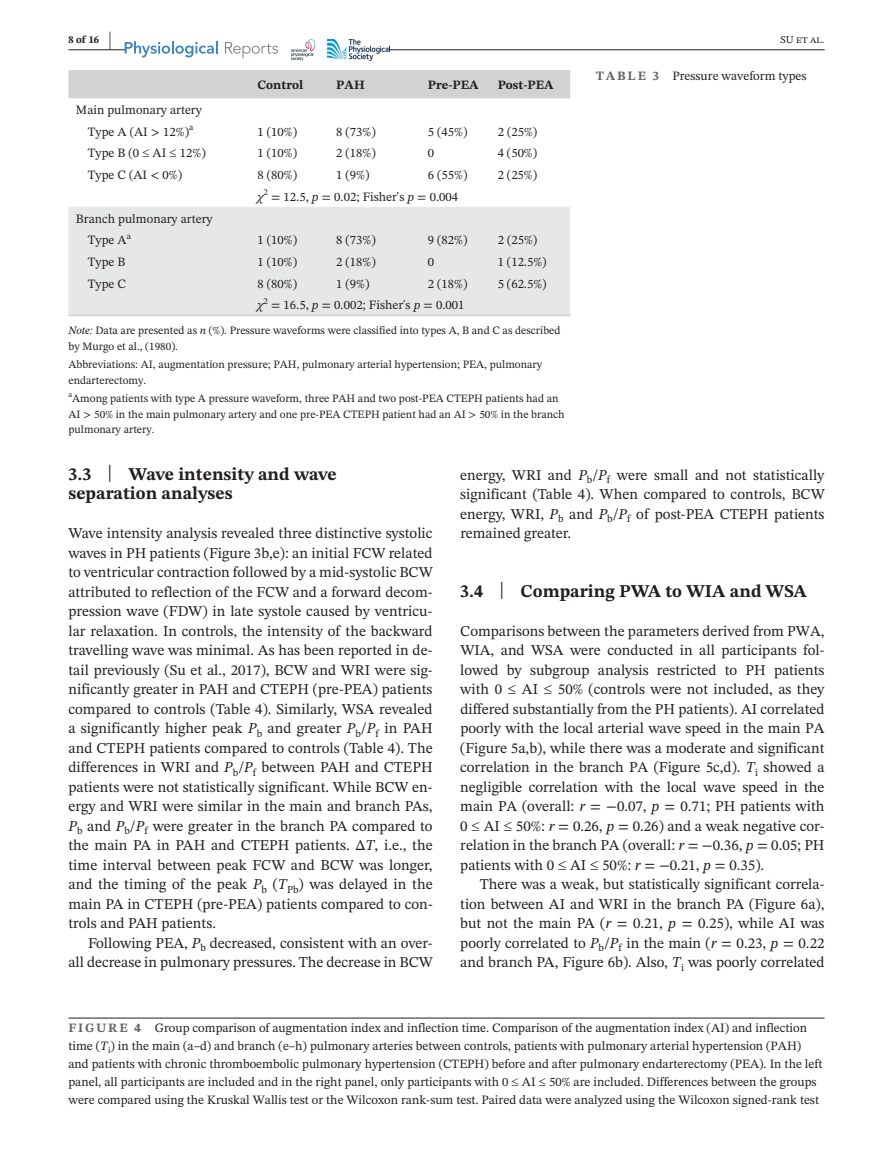
<style>
.page{position:relative;width:893px;height:1174px;background:#fff}
.page>*{position:absolute;margin:0;border:0;box-sizing:border-box;transform-origin:0 0}
.t1{font:700 18px/19.5px "STIX Two Text";color:#231f20}
.t2{font:15px/19.5px "STIX Two Text";color:#231f20;text-align:justify}
.t3{font:12.75px/18px "STIX Two Text";color:#231f20}
.t4{font:700 12.75px "STIX Two Text";color:#231f20}
.t5{font:11.25px/15.8px "STIX Two Text";color:#231f20}
.t6{font:10.5px "STIX Two Text";color:#231f20}
.t7{font:700 10.5px "STIX Two Text";color:#231f20}
.t8{font:7.8px "STIX Two Text";color:#231f20}
.s1{font-size:21px}
.s2{font-style:italic}
.s3{font-weight:700;color:#636366}
.s4{font-weight:400;font-size:23.7px}
</style>
<div class="page">
<hr style="left:68px;top:49px;width:756px;height:1px;background:#231f20">
<div style="left:125px;top:39px;width:264px;height:21px;background:#fff"></div>
<svg style="left:291px;top:39px;width:24px;height:21px"></svg>
<img style="left:328px;top:39px;width:61px;height:21px">
<svg style="left:125px;top:41px;width:93px;height:16px"></svg>
<svg style="left:225px;top:42px;width:53px;height:16px"></svg>
<div style="left:68px;top:70px;width:502px;height:28px;background:#d1d2d4"></div>
<div style="left:68px;top:207px;width:502px;height:108px;background:#e6e7e9"></div>
<hr style="left:68px;top:315px;width:182px;height:1px;background:#d1d2d4">
<hr style="left:250px;top:315px;width:79px;height:1px;background:#d1d2d4">
<hr style="left:329px;top:315px;width:91px;height:1px;background:#d1d2d4">
<hr style="left:420px;top:315px;width:70px;height:1px;background:#d1d2d4">
<hr style="left:490px;top:315px;width:80px;height:1px;background:#d1d2d4">
<hr style="left:68px;top:1017px;width:756px;height:1px;background:#231f20">
<p class="t7" style="left:68px;top:32px;width:44px">8 of 16 <span class="s1">|</span></p>
<p class="t6" style="left:781px;top:32px;width:45px">SU et al.</p>
<p class="t3" style="left:76px;top:99px;width:128px;line-height:21.8px;text-align:center">Main pulmonary artery<br>Type A (AI &gt; 12%)<sup>a</sup></p>
<p class="t4" style="left:258px;top:76px;width:47px">Control</p>
<p class="t4" style="left:336px;top:76px;width:30px">PAH</p>
<p class="t4" style="left:428px;top:76px;width:52px">Pre-PEA</p>
<p class="t4" style="left:498px;top:76px;width:57px">Post-PEA</p>
<p class="t3" style="left:258px;top:122px;width:41px">1 (10%)</p>
<p class="t3" style="left:336px;top:122px;width:41px">8 (73%)</p>
<p class="t3" style="left:428px;top:122px;width:41px">5 (45%)</p>
<p class="t3" style="left:498px;top:122px;width:41px">2 (25%)</p>
<p class="t3" style="left:88px;top:144px;width:119px">Type B (0 ≤ AI ≤ 12%)</p>
<p class="t3" style="left:258px;top:144px;width:41px">1 (10%)</p>
<p class="t3" style="left:336px;top:144px;width:41px">2 (18%)</p>
<p class="t3" style="left:428px;top:144px;width:8px">0</p>
<p class="t3" style="left:498px;top:144px;width:41px">4 (50%)</p>
<p class="t3" style="left:88px;top:166px;width:96px">Type C (AI &lt; 0%)</p>
<p class="t3" style="left:258px;top:166px;width:41px">8 (80%)</p>
<p class="t3" style="left:336px;top:166px;width:35px">1 (9%)</p>
<p class="t3" style="left:428px;top:166px;width:41px">6 (55%)</p>
<p class="t3" style="left:498px;top:166px;width:41px">2 (25%)</p>
<p class="t3" style="left:258px;top:187px;width:202px"><span class="s2">χ</span><sup>2</sup> = 12.5, <span class="s2">p</span> = 0.02; Fisher's <span class="s2">p</span> = 0.004</p>
<p class="t3" style="left:88px;top:207px;width:126px;line-height:21.8px;text-indent:-12px">Branch pulmonary artery<br>Type A<sup>a</sup></p>
<p class="t3" style="left:258px;top:231px;width:41px">1 (10%)</p>
<p class="t3" style="left:336px;top:231px;width:41px">8 (73%)</p>
<p class="t3" style="left:428px;top:231px;width:41px">9 (82%)</p>
<p class="t3" style="left:498px;top:231px;width:41px">2 (25%)</p>
<p class="t3" style="left:88px;top:253px;width:39px">Type B</p>
<p class="t3" style="left:258px;top:253px;width:41px">1 (10%)</p>
<p class="t3" style="left:336px;top:253px;width:41px">2 (18%)</p>
<p class="t3" style="left:428px;top:253px;width:8px">0</p>
<p class="t3" style="left:498px;top:253px;width:50px">1 (12.5%)</p>
<p class="t3" style="left:88px;top:274px;width:40px">Type C</p>
<p class="t3" style="left:258px;top:274px;width:41px">8 (80%)</p>
<p class="t3" style="left:336px;top:274px;width:35px">1 (9%)</p>
<p class="t3" style="left:428px;top:274px;width:41px">2 (18%)</p>
<p class="t3" style="left:498px;top:274px;width:50px">5 (62.5%)</p>
<p class="t3" style="left:258px;top:296px;width:208px"><span class="s2">χ</span><sup>2</sup> = 16.5, <span class="s2">p</span> = 0.002; Fisher's <span class="s2">p</span> = 0.001</p>
<p class="t5" style="left:68px;top:322px;width:494px"><span class="s2">Note:</span> Data are presented as <span class="s2">n</span> (%). Pressure waveforms were classified into types A, B and C as described by Murgo et al., (1980).</p>
<p class="t5" style="left:68px;top:356px;width:475px">Abbreviations: AI, augmentation pressure; PAH, pulmonary arterial hypertension; PEA, pulmonary endarterectomy.</p>
<p class="t8" style="left:68px;top:388px;width:5px">a</p>
<p class="t5" style="left:68px;top:390px;width:498px;text-indent:4px">Among patients with type A pressure waveform, three PAH and two post-PEA CTEPH patients had an<br>AI &gt; 50% in the main pulmonary artery and one pre-PEA CTEPH patient had an AI &gt; 50% in the branch pulmonary artery.</p>
<p class="t3" style="left:596px;top:66px;width:212px"><span class="s3">TABLE 3</span> Pressure waveform types</p>
<p class="t1" style="left:68px;top:464px;width:270px">3.3 <span class="s4">|</span> Wave intensity and wave separation analyses</p>
<p class="t2" style="left:68px;top:523px;width:366px">Wave intensity analysis revealed three distinctive systolic waves in PH patients (Figure 3b,e): an initial FCW related to ventricular contraction followed by a mid-systolic BCW attributed to reflection of the FCW and a forward decom&shy;pression wave (FDW) in late systole caused by ventricu&shy;lar relaxation. In controls, the intensity of the backward travelling wave was minimal. As has been reported in de&shy;tail previously (Su et al., 2017), BCW and WRI were sig&shy;nificantly greater in PAH and CTEPH (pre-PEA) patients compared to controls (Table 4). Similarly, WSA revealed a significantly higher peak <span class="s2">P</span><sub>b</sub> and greater <span class="s2">P</span><sub>b</sub>/<span class="s2">P</span><sub>f</sub> in PAH and CTEPH patients compared to controls (Table 4). The differences in WRI and <span class="s2">P</span><sub>b</sub>/<span class="s2">P</span><sub>f</sub> between PAH and CTEPH patients were not statistically significant. While BCW en&shy;ergy and WRI were similar in the main and branch PAs, <span class="s2">P</span><sub>b</sub> and <span class="s2">P</span><sub>b</sub>/<span class="s2">P</span><sub>f</sub> were greater in the branch PA compared to the main PA in PAH and CTEPH patients. Δ<span class="s2">T</span>, i.e., the time interval between peak FCW and BCW was longer, and the timing of the peak <span class="s2">P</span><sub>b</sub> (<span class="s2">T</span><sub>Pb</sub>) was delayed in the main PA in CTEPH (pre-PEA) patients compared to con&shy;trols and PAH patients.</p>
<p class="t2" style="left:68px;top:933px;width:366px;text-align:right">Following PEA, <span class="s2">P</span><sub>b</sub> decreased, consistent with an over-<br>all decrease in pulmonary pressures. The decrease in BCW</p>
<p class="t2" style="left:460px;top:465px;width:366px">energy, WRI and <span class="s2">P</span><sub>b</sub>/<span class="s2">P</span><sub>f</sub> were small and not statistically significant (Table 4). When compared to controls, BCW energy, WRI, <span class="s2">P</span><sub>b</sub> and <span class="s2">P</span><sub>b</sub>/<span class="s2">P</span><sub>f</sub> of post-PEA CTEPH patients remained greater.</p>
<p class="t1" style="left:460px;top:581px;width:348px">3.4 <span class="s4">|</span> Comparing PWA to WIA and WSA</p>
<p class="t2" style="left:460px;top:621px;width:366px">Comparisons between the parameters derived from PWA, WIA, and WSA were conducted in all participants fol&shy;lowed by subgroup analysis restricted to PH patients with 0 ≤ AI ≤ 50% (controls were not included, as they differed substantially from the PH patients). AI correlated poorly with the local arterial wave speed in the main PA (Figure 5a,b), while there was a moderate and significant correlation in the branch PA (Figure 5c,d). <span class="s2">T</span><sub>i</sub> showed a negligible correlation with the local wave speed in the main PA (overall: <span class="s2">r</span> = −0.07, <span class="s2">p</span> = 0.71; PH patients with 0 ≤ AI ≤ 50%: <span class="s2">r</span> = 0.26, <span class="s2">p</span> = 0.26) and a weak negative cor&shy;relation in the branch PA (overall: <span class="s2">r</span> = −0.36, <span class="s2">p</span> = 0.05; PH patients with 0 ≤ AI ≤ 50%: <span class="s2">r</span> = −0.21, <span class="s2">p</span> = 0.35).</p>
<p class="t2" style="left:460px;top:874px;width:366px;text-indent:20px">There was a weak, but statistically significant correla&shy;tion between AI and WRI in the branch PA (Figure 6a), but not the main PA (<span class="s2">r</span> = 0.21, <span class="s2">p</span> = 0.25), while AI was poorly correlated to <span class="s2">P</span><sub>b</sub>/<span class="s2">P</span><sub>f</sub> in the main (<span class="s2">r</span> = 0.23, <span class="s2">p</span> = 0.22 and branch PA, Figure 6b). Also, <span class="s2">T</span><sub>i</sub> was poorly correlated</p>
<p class="t3" style="left:68px;top:1018px;width:755px"><span class="s3">FIGURE 4</span> Group comparison of augmentation index and inflection time. Comparison of the augmentation index (AI) and inflection time (<span class="s2">T</span><sub>i</sub>) in the main (a–d) and branch (e–h) pulmonary arteries between controls, patients with pulmonary arterial hypertension (PAH) and patients with chronic thromboembolic pulmonary hypertension (CTEPH) before and after pulmonary endarterectomy (PEA). In the left panel, all participants are included and in the right panel, only participants with 0 ≤ AI ≤ 50% are included. Differences between the groups were compared using the Kruskal Wallis test or the Wilcoxon rank-sum test. Paired data were analyzed using the Wilcoxon signed-rank test</p>
</div>
